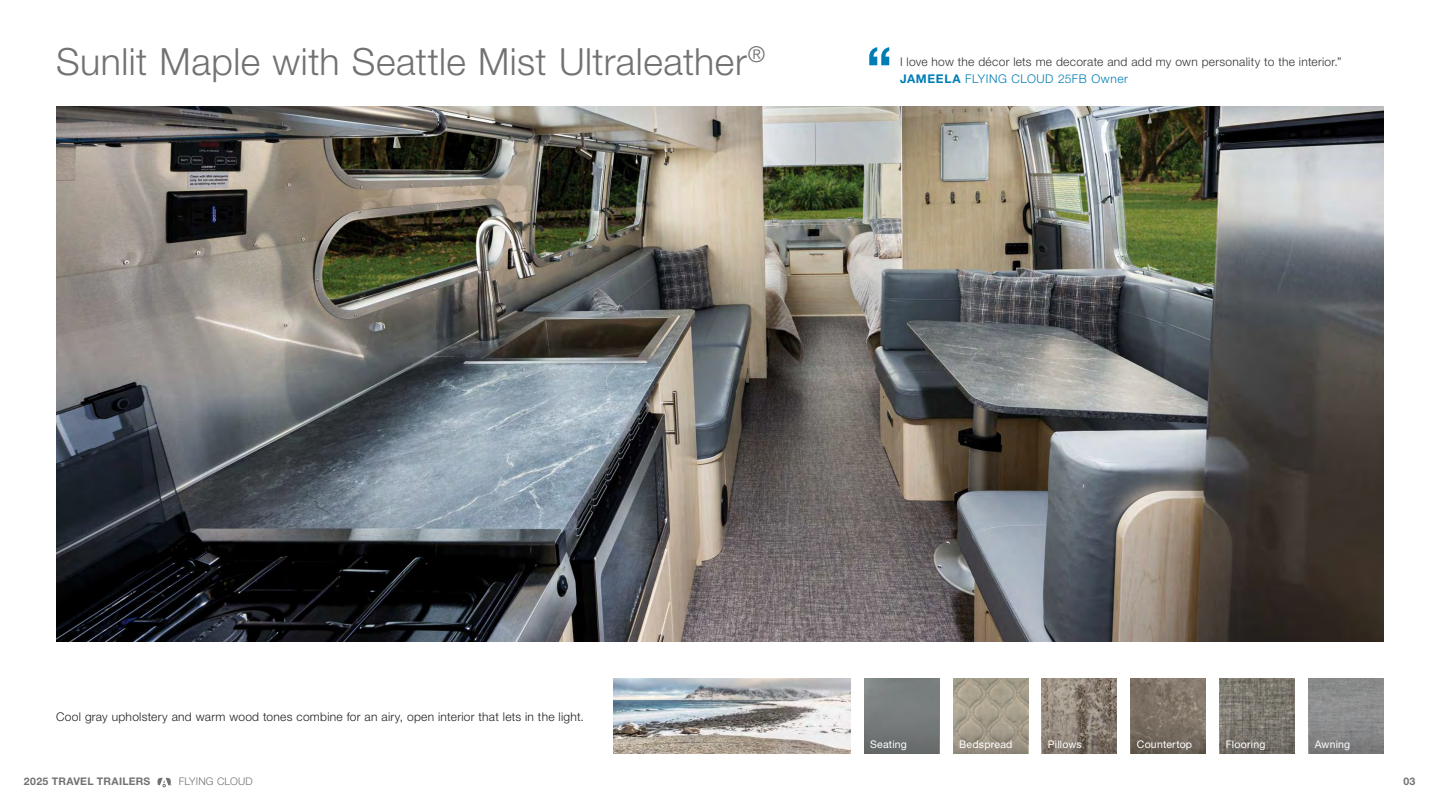
<style>
.page{position:relative;width:1440px;height:810px;background:#fff}
.page>*{position:absolute;margin:0;border:0;box-sizing:border-box;transform-origin:0 0}
.t1{font:700 56.25px "Helvetica Neue LT Std";color:#007db5}
.t2{font:300 37.5px "Helvetica Neue LT Std";letter-spacing:.015em;color:#727272}
.t3{font:300 12px "Helvetica Neue LT Std";letter-spacing:.02em;color:#231f20}
.t4{font:300 12px "Helvetica Neue LT Std";letter-spacing:.02em;color:#323332}
.t5{font:300 12px "Helvetica Neue LT Std";letter-spacing:.045em;color:#007db5}
.t6{font:10.5px "Helvetica Neue LT Std";letter-spacing:.02em;color:#fff}
.t7{font:700 10.5px "Helvetica Neue LT Std";letter-spacing:.03em;color:#727272}
.t8{font:300 10.5px "Helvetica Neue LT Std";letter-spacing:.015em;color:#727272}
.s1{font-weight:700}
</style>
<div class="page">
<img style="left:56px;top:106px;width:1328px;height:535px">
<img style="left:953px;top:679px;width:75px;height:25px">
<svg style="left:953px;top:704px;width:75px;height:50px;background:#a09887"></svg>
<div style="left:864px;top:704px;width:75px;height:50px;background:linear-gradient(to bottom,#7f8384,#66696a)"></div>
<img style="left:1042px;top:679px;width:75px;height:7px">
<svg style="left:1042px;top:686px;width:75px;height:68px;background:#897e73"></svg>
<img style="left:1220px;top:679px;width:75px;height:25px">
<svg style="left:1220px;top:704px;width:75px;height:50px;background:#79746c"></svg>
<img style="left:1309px;top:679px;width:75px;height:25px">
<div style="left:1309px;top:704px;width:75px;height:50px;background:linear-gradient(to bottom,#949596,#7a797a)"></div>
<svg style="left:158px;top:778px;width:14px;height:9px"></svg>
<img style="left:614px;top:679px;width:236px;height:75px">
<img style="left:1131px;top:679px;width:75px;height:32px">
<svg style="left:1131px;top:711px;width:75px;height:43px;background:#756a5e"></svg>
<h2 class="t2" style="left:56px;top:47px;width:711px">Sunlit Maple with Seattle Mist Ultraleather<sup>®</sup></h2>
<h1 class="t1" style="left:866px;top:46px;width:28px">“</h1>
<p class="t4" style="left:900px;top:57px;width:443px">I love how the décor lets me decorate and add my own personality to the interior.”</p>
<p class="t5" style="left:900px;top:74px;width:230px"><span class="s1">JAMEELA</span> FLYING CLOUD 25FB Owner</p>
<p class="t3" style="left:56px;top:712px;width:529px">Cool gray upholstery and warm wood tones combine for an airy, open interior that lets in the light.</p>
<p class="t6" style="left:870px;top:740px;width:38px">Seating</p>
<p class="t6" style="left:959px;top:740px;width:55px">Bedspread</p>
<p class="t6" style="left:1048px;top:740px;width:35px">Pillows</p>
<p class="t6" style="left:1226px;top:740px;width:41px">Flooring</p>
<p class="t6" style="left:1315px;top:740px;width:37px">Awning</p>
<p class="t6" style="left:1137px;top:740px;width:57px">Countertop</p>
<p class="t7" style="left:24px;top:778px;width:128px">2025 TRAVEL TRAILERS</p>
<p class="t8" style="left:179px;top:778px;width:75px">FLYING CLOUD</p>
<p class="t7" style="left:1403px;top:778px;width:14px">03</p>
</div>
